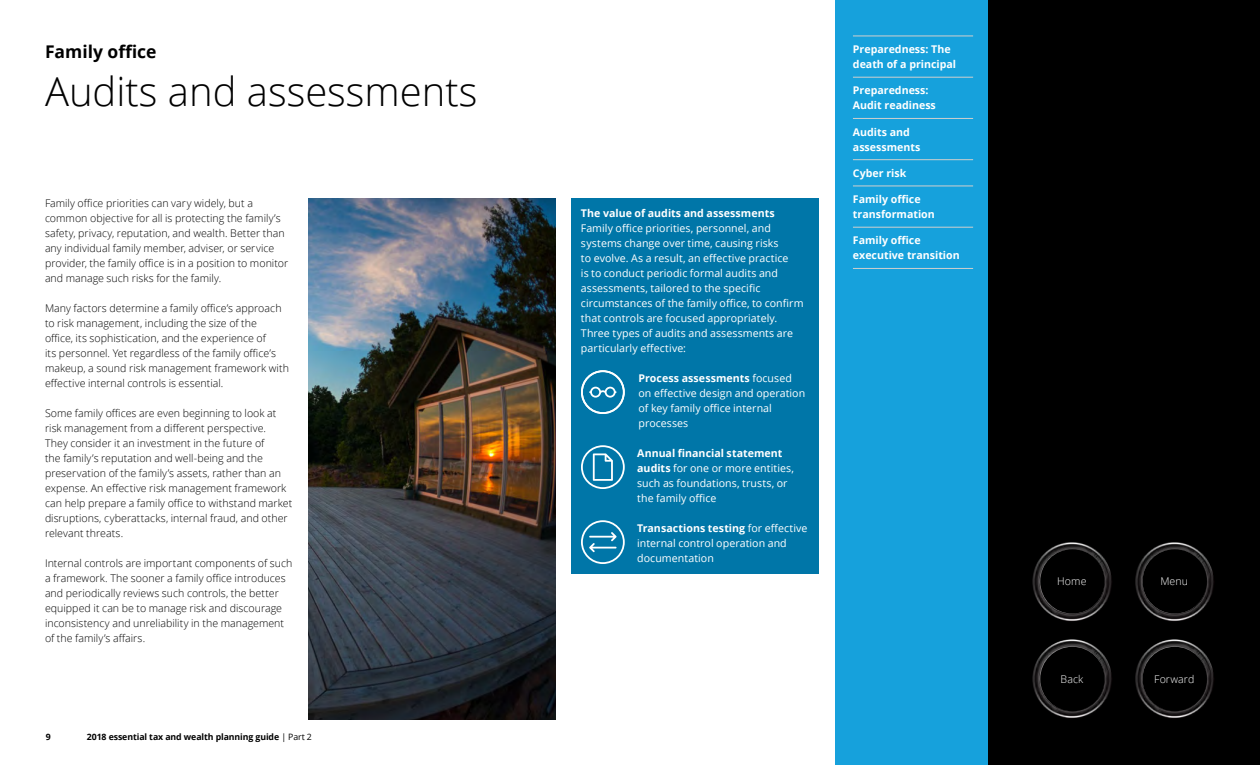
<style>
.page{position:relative;width:1260px;height:765px;background:#fff}
.page>*{position:absolute;margin:0;border:0;box-sizing:border-box;transform-origin:0 0}
.t1{font:300 40px "Open Sans";color:#000}
.t2{font:700 17.5px "Open Sans";color:#000}
.t3{font:300 10.62px/15px "Open Sans";letter-spacing:.005em;color:#000}
.t4{font:10.62px/15px "Open Sans";letter-spacing:.005em;color:#fff}
.t5{font:700 10.62px/15px "Open Sans";color:#fff}
.t6{font:300 10.62px "Open Sans";letter-spacing:.005em;color:#fff}
.t7{font:700 8.75px "Open Sans";letter-spacing:-.01em;color:#000}
.s1{font-weight:400}
.s2{font-weight:700}
</style>
<div class="page">
<div style="left:987px;top:0;width:273px;height:765px;background:#000"></div>
<img style="left:1032px;top:639px;width:81px;height:81px;border-radius:40px">
<div style="left:1040px;top:647px;width:65px;height:64px;background:#000;border-radius:50%"></div>
<img style="left:1134px;top:639px;width:81px;height:81px;border-radius:40px">
<div style="left:1143px;top:647px;width:64px;height:64px;background:#000;border-radius:50%"></div>
<img style="left:1134px;top:541px;width:81px;height:81px;border-radius:40px">
<div style="left:1143px;top:549px;width:64px;height:65px;background:#000;border-radius:50%"></div>
<img style="left:1032px;top:541px;width:81px;height:81px;border-radius:40px">
<div style="left:1040px;top:549px;width:65px;height:65px;background:#000;border-radius:50%"></div>
<div style="left:571px;top:198px;width:248px;height:376px;background:#0076a8"></div>
<svg style="left:581px;top:370px;width:44px;height:44px"></svg>
<svg style="left:581px;top:445px;width:44px;height:44px"></svg>
<svg style="left:581px;top:520px;width:44px;height:44px"></svg>
<img style="left:308px;top:198px;width:248px;height:522px">
<div style="left:835px;top:0;width:152px;height:765px;background:#16a1dc"></div>
<hr style="left:853px;top:36px;width:120px;height:1px;background:#d0d0ce">
<hr style="left:853px;top:77px;width:120px;height:1px;background:#d0d0ce">
<hr style="left:853px;top:118px;width:120px;height:1px;background:#d0d0ce">
<hr style="left:853px;top:159px;width:120px;height:1px;background:#d0d0ce">
<hr style="left:853px;top:186px;width:120px;height:1px;background:#d0d0ce">
<hr style="left:853px;top:227px;width:120px;height:1px;background:#d0d0ce">
<hr style="left:853px;top:268px;width:120px;height:1px;background:#d0d0ce">
<h2 class="t2" style="left:45px;top:40px;width:113px">Family office</h2>
<h1 class="t1" style="left:45px;top:64px;width:434px">Audits and assessments</h1>
<p class="t3" style="left:45px;top:195px;width:245px">Family office priorities can vary widely, but a common objective for all is protecting the family’s safety, privacy, reputation, and wealth. Better than any individual family member, adviser, or service provider, the family office is in a position to monitor and manage such risks for the family.</p>
<p class="t3" style="left:45px;top:300px;width:246px">Many factors determine a family office’s approach to risk management, including the size of the<br>office, its sophistication, and the experience of<br>its personnel. Yet regardless of the family office’s makeup, a sound risk management framework with effective internal controls is essential.</p>
<p class="t3" style="left:45px;top:405px;width:249px">Some family offices are even beginning to look at risk management from a different perspective.<br>They consider it an investment in the future of<br>the family’s reputation and well-being and the preservation of the family’s assets, rather than an expense. An effective risk management framework can help prepare a family office to withstand market disruptions, cyberattacks, internal fraud, and other relevant threats.</p>
<p class="t3" style="left:45px;top:555px;width:249px">Internal controls are important components of such a framework. The sooner a family office introduces and periodically reviews such controls, the better equipped it can be to manage risk and discourage inconsistency and unreliability in the management of the family’s affairs.</p>
<p class="t7" style="left:46px;top:731px;width:6px">9</p>
<p class="t7" style="left:87px;top:731px;width:227px">2018 essential tax and wealth planning guide <span class="s1">| Part 2</span></p>
<p class="t5" style="left:581px;top:205px;width:195px">The value of audits and assessments</p>
<p class="t4" style="left:581px;top:220px;width:224px">Family office priorities, personnel, and systems change over time, causing risks<br>to evolve. As a result, an effective practice<br>is to conduct periodic formal audits and assessments, tailored to the specific circumstances of the family office, to confirm that controls are focused appropriately.<br>Three types of audits and assessments are particularly effective:</p>
<p class="t4" style="left:638px;top:370px;width:168px"><span class="s2">Process assessments</span> focused on effective design and operation of key family office internal processes</p>
<p class="t4" style="left:637px;top:445px;width:158px"><span class="s2">Annual financial statement audits</span> for one or more entities, such as foundations, trusts, or the family office</p>
<p class="t4" style="left:637px;top:520px;width:172px"><span class="s2">Transactions testing</span> for effective internal control operation and documentation</p>
<p class="t5" style="left:853px;top:42px;width:105px">Preparedness: The death of a principal</p>
<p class="t5" style="left:853px;top:83px;width:84px">Preparedness:<br>Audit readiness</p>
<p class="t5" style="left:853px;top:124px;width:69px">Audits and assessments</p>
<p class="t5" style="left:853px;top:165px;width:55px">Cyber risk</p>
<p class="t5" style="left:853px;top:192px;width:83px">Family office transformation</p>
<p class="t5" style="left:853px;top:233px;width:108px">Family office executive transition</p>
<p class="t6" style="left:1057px;top:574px;width:31px">Home</p>
<p class="t6" style="left:1160px;top:574px;width:29px">Menu</p>
<p class="t6" style="left:1061px;top:672px;width:24px">Back</p>
<p class="t6" style="left:1154px;top:672px;width:42px">Forward</p>
</div>
